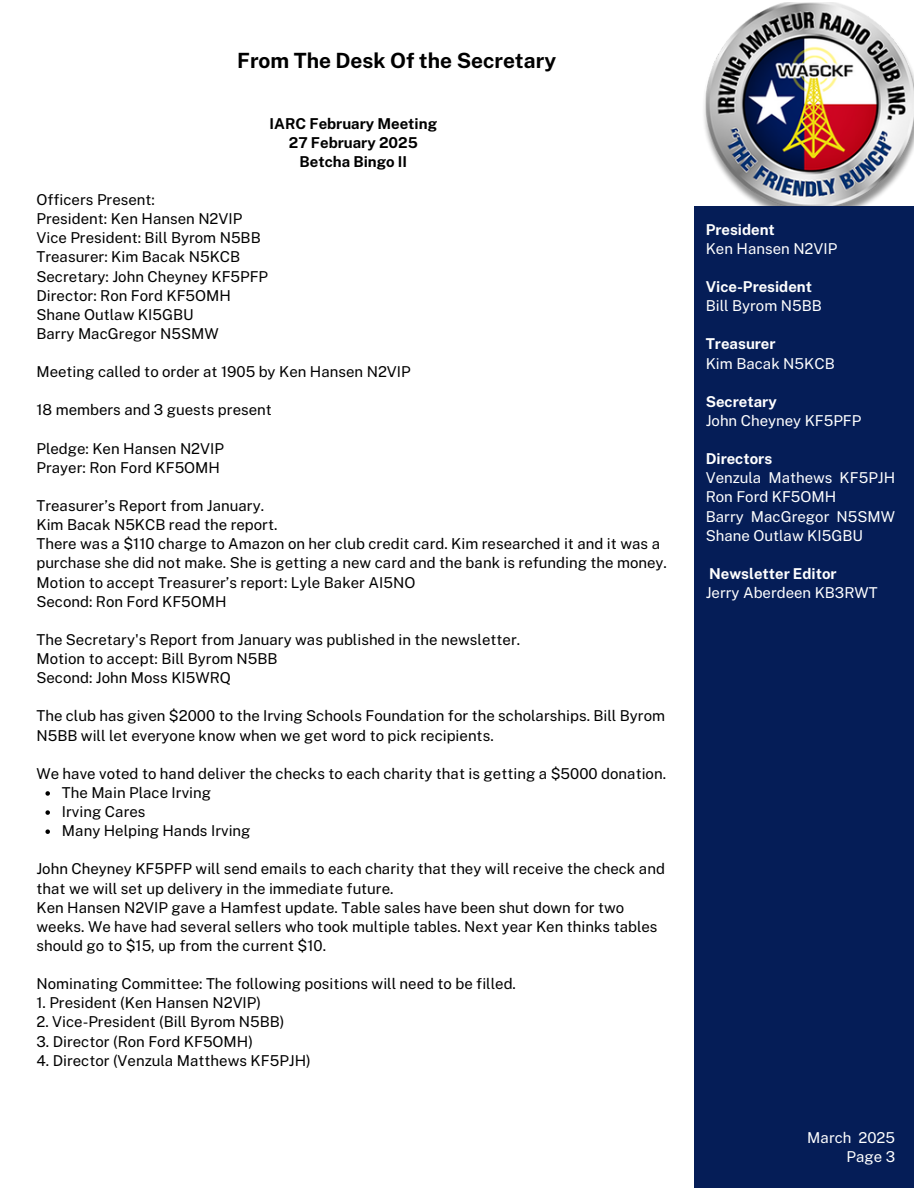
<style>
.page{position:relative;width:918px;height:1188px;background:#fff}
.page>*{position:absolute;margin:0;border:0;box-sizing:border-box;transform-origin:0 0}
.t1{font:700 21px "Public Sans";color:#000}
.t2{font:15px/19.2px "Public Sans";color:#000}
.t3{font:15px/19.2px "Public Sans";color:#fff}
.t4{font:700 15px "Public Sans";color:#fff}
.t5{font:700 15px/19.2px "Public Sans";color:#000;text-align:center}
</style>
<div class="page">
<img style="left:704px;top:3px;width:210px;height:203px">
<div style="left:694px;top:206px;width:220px;height:981px;background:#051d57"></div>
<svg style="left:45px;top:791px;width:5px;height:5px"></svg>
<svg style="left:45px;top:810px;width:5px;height:5px"></svg>
<svg style="left:45px;top:829px;width:5px;height:5px"></svg>
<p class="t1" style="left:237px;top:48px;width:321px">From The Desk Of the Secretary</p>
<p class="t5" style="left:270px;top:114px;width:169px">IARC February Meeting<br>27 February 2025<br>Betcha Bingo II</p>
<p class="t2" style="left:36px;top:190px;width:120px">Officers Present:</p>
<p class="t2" style="left:36px;top:209px;width:207px">President: Ken Hansen N2VIP</p>
<p class="t2" style="left:36px;top:228px;width:226px">Vice President: Bill Byrom N5BB</p>
<p class="t2" style="left:36px;top:247px;width:205px">Treasurer: Kim Bacak N5KCB</p>
<p class="t2" style="left:36px;top:267px;width:233px">Secretary: John Cheyney KF5PFP</p>
<p class="t2" style="left:36px;top:286px;width:196px">Director: Ron Ford KF5OMH</p>
<p class="t2" style="left:36px;top:305px;width:159px">Shane Outlaw KI5GBU</p>
<p class="t2" style="left:36px;top:324px;width:184px">Barry MacGregor N5SMW</p>
<p class="t2" style="left:36px;top:362px;width:376px">Meeting called to order at 1905 by Ken Hansen N2VIP</p>
<p class="t2" style="left:36px;top:400px;width:237px">18 members and 3 guests present</p>
<p class="t2" style="left:36px;top:439px;width:189px">Pledge: Ken Hansen N2VIP</p>
<p class="t2" style="left:36px;top:458px;width:185px">Prayer: Ron Ford KF5OMH</p>
<p class="t2" style="left:36px;top:496px;width:229px">Treasurer’s Report from January.</p>
<p class="t2" style="left:36px;top:515px;width:243px">Kim Bacak N5KCB read the report.</p>
<p class="t2" style="left:36px;top:534px;width:632px">There was a $110 charge to Amazon on her club credit card. Kim researched it and it was a purchase she did not make. She is getting a new card and the bank is refunding the money.</p>
<p class="t2" style="left:36px;top:573px;width:380px">Motion to accept Treasurer’s report: Lyle Baker AI5NO</p>
<p class="t2" style="left:36px;top:592px;width:192px">Second: Ron Ford KF5OMH</p>
<p class="t2" style="left:36px;top:630px;width:485px">The Secretary's Report from January was published in the newsletter.</p>
<p class="t2" style="left:36px;top:649px;width:243px">Motion to accept: Bill Byrom N5BB</p>
<p class="t2" style="left:36px;top:668px;width:196px">Second: John Moss KI5WRQ</p>
<p class="t2" style="left:36px;top:706px;width:630px">The club has given $2000 to the Irving Schools Foundation for the scholarships. Bill Byrom<br>N5BB will let everyone know when we get word to pick recipients.</p>
<p class="t2" style="left:36px;top:764px;width:631px">We have voted to hand deliver the checks to each charity that is getting a $5000 donation.</p>
<p class="t2" style="left:62px;top:783px;width:151px">The Main Place Irving</p>
<p class="t2" style="left:62px;top:802px;width:85px">Irving Cares</p>
<p class="t2" style="left:62px;top:821px;width:190px">Many Helping Hands Irving</p>
<p class="t2" style="left:36px;top:859px;width:630px">John Cheyney KF5PFP will send emails to each charity that they will receive the check and that we will set up delivery in the immediate future.</p>
<p class="t2" style="left:36px;top:898px;width:623px">Ken Hansen N2VIP gave a Hamfest update. Table sales have been shut down for two weeks. We have had several sellers who took multiple tables. Next year Ken thinks tables should go to $15, up from the current $10.</p>
<p class="t2" style="left:36px;top:974px;width:481px">Nominating Committee: The following positions will need to be filled.</p>
<p class="t2" style="left:36px;top:993px;width:226px">1. President (Ken Hansen N2VIP)</p>
<p class="t2" style="left:36px;top:1012px;width:250px">2. Vice-President (Bill Byrom N5BB)</p>
<p class="t2" style="left:36px;top:1032px;width:218px">3. Director (Ron Ford KF5OMH)</p>
<p class="t2" style="left:36px;top:1051px;width:276px">4. Director (Venzula Matthews KF5PJH)</p>
<h1 class="t4" style="left:706px;top:220px;width:71px">President</h1>
<h2 class="t3" style="left:706px;top:239px;width:133px">Ken Hansen N2VIP</h2>
<p class="t4" style="left:706px;top:278px;width:108px">Vice-President</p>
<p class="t3" style="left:706px;top:296px;width:118px">Bill Byrom N5BB</p>
<p class="t4" style="left:706px;top:335px;width:71px">Treasurer</p>
<p class="t3" style="left:706px;top:354px;width:131px">Kim Bacak N5KCB</p>
<p class="t4" style="left:706px;top:393px;width:73px">Secretary</p>
<p class="t3" style="left:706px;top:411px;width:157px">John Cheyney KF5PFP</p>
<p class="t4" style="left:706px;top:450px;width:68px">Directors</p>
<p class="t3" style="left:706px;top:468px;width:191px">Venzula Mathews KF5PJH<br>Ron Ford KF5OMH</p>
<p class="t3" style="left:706px;top:507px;width:191px">Barry MacGregor N5SMW<br>Shane Outlaw KI5GBU</p>
<p class="t4" style="left:709px;top:565px;width:129px">Newsletter Editor</p>
<p class="t3" style="left:706px;top:583px;width:173px">Jerry Aberdeen KB3RWT</p>
<p class="t3" style="left:807px;top:1128px;width:89px">March 2025</p>
<p class="t3" style="left:847px;top:1147px;width:50px">Page 3</p>
</div>
